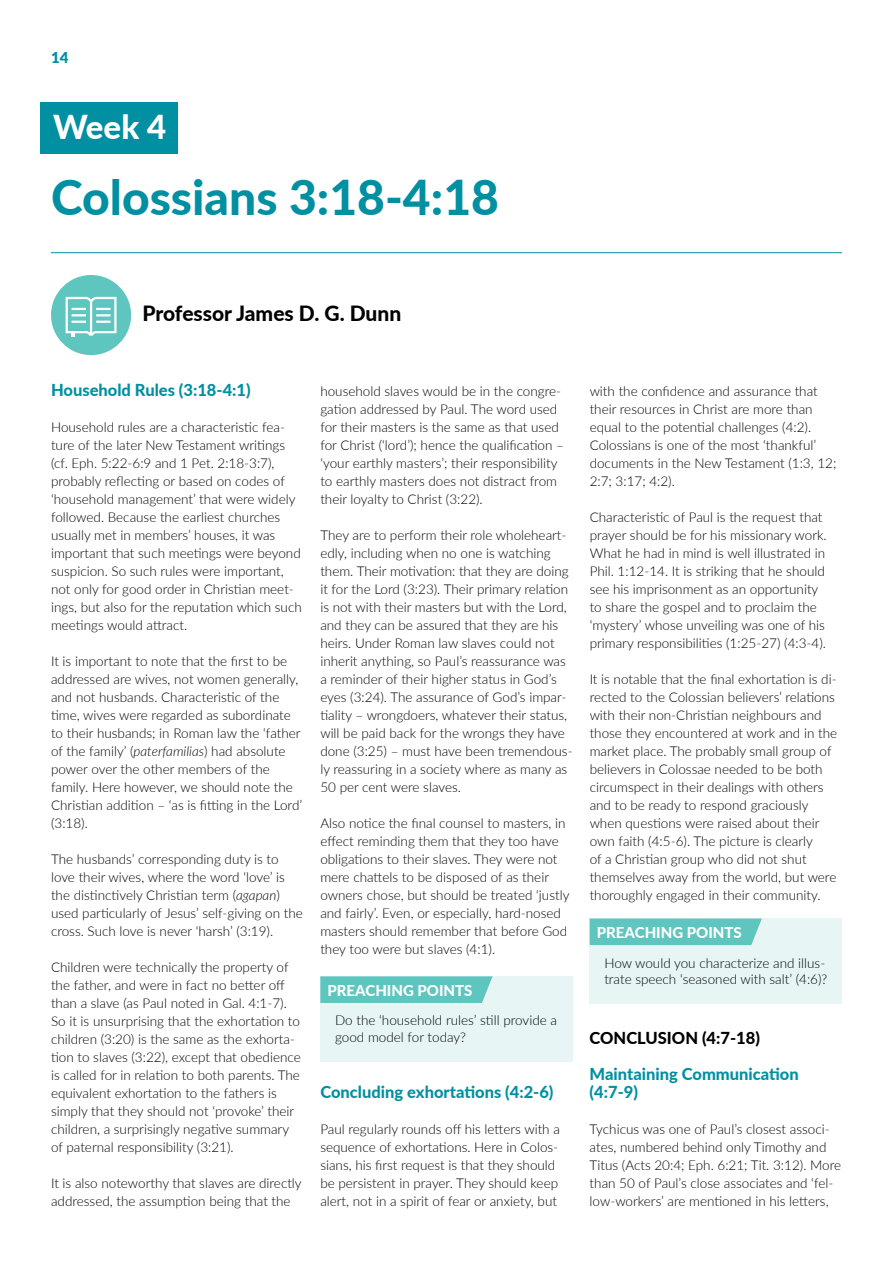
<style>
.page{position:relative;width:893px;height:1263px;background:#fff}
.page>*{position:absolute;margin:0;border:0;box-sizing:border-box;transform-origin:0 0}
.t1{font:800 48px "Lato";color:#0090a1}
.t2{font:800 33px "Lato";color:#fff}
.t3{font:800 21px "Lato";color:#000}
.t4{font:800 16.5px/18px "Lato";color:#0090a1}
.t5{font:800 16.5px "Lato";color:#000}
.t6{font:800 15px "Lato";color:#fff}
.t7{font:900 15px "Lato";color:#0090a1}
.t8{font:300 13.5px/18px "Lato";color:#000}
.s1{font-style:italic}
</style>
<div class="page">
<div style="left:40px;top:102px;width:138px;height:51px;background:#0090a1"></div>
<hr style="left:51px;top:252px;width:791px;height:1px;background:#0090a1">
<div style="left:51px;top:275px;width:80px;height:80px;background:#5fc5bf;border-radius:50%"></div>
<svg style="left:65px;top:296px;width:52px;height:41px"></svg>
<div style="left:320px;top:976px;width:253px;height:86px;background:#e7f6f5"></div>
<svg style="left:320px;top:976px;width:173px;height:27px;background:#65c7c1"></svg>
<div style="left:590px;top:918px;width:252px;height:86px;background:#e7f6f5"></div>
<svg style="left:590px;top:918px;width:172px;height:27px;background:#65c7c1"></svg>
<p class="t7" style="left:51px;top:46px;width:19px">14</p>
<h2 class="t2" style="left:53px;top:103px;width:115px">Week 4</h2>
<h1 class="t1" style="left:51px;top:162px;width:449px">Colossians 3:18-4:18</h1>
<h3 class="t3" style="left:142px;top:297px;width:260px">Professor James D. G. Dunn</h3>
<p class="t4" style="left:51px;top:380px;width:201px">Household Rules (3:18-4:1)</p>
<p class="t8" style="left:51px;top:418px;width:252px">Household rules are a characteristic fea&shy;ture of the later New Testament writings (cf. Eph. 5:22-6:9 and 1 Pet. 2:18-3:7), probably reflecting or based on codes of ‘household management’ that were widely followed. Because the earliest churches usually met in members’ houses, it was important that such meetings were beyond suspicion. So such rules were important, not only for good order in Christian meet&shy;ings, but also for the reputation which such meetings would attract.</p>
<p class="t8" style="left:51px;top:652px;width:253px">It is important to note that the first to be addressed are wives, not women generally, and not husbands. Characteristic of the time, wives were regarded as subordinate to their husbands; in Roman law the ‘father of the family’ (<span class="s1">paterfamilias</span>) had absolute power over the other members of the family. Here however, we should note the Christian addition – ‘as is fitting in the Lord’ (3:18).</p>
<p class="t8" style="left:51px;top:850px;width:253px">The husbands’ corresponding duty is to love their wives, where the word ‘love’ is the distinctively Christian term (<span class="s1">agapan</span>) used particularly of Jesus’ self-giving on the cross. Such love is never ‘harsh’ (3:19).</p>
<p class="t8" style="left:51px;top:958px;width:251px">Children were technically the property of the father, and were in fact no better off than a slave (as Paul noted in Gal. 4:1-7).<br>So it is unsurprising that the exhortation to children (3:20) is the same as the exhorta&shy;tion to slaves (3:22), except that obedience is called for in relation to both parents. The equivalent exhortation to the fathers is simply that they should not ‘provoke’ their children, a surprisingly negative summary of paternal responsibility (3:21).</p>
<p class="t8" style="left:51px;top:1174px;width:252px">It is also noteworthy that slaves are directly addressed, the assumption being that the</p>
<p class="t8" style="left:320px;top:382px;width:245px">household slaves would be in the congre&shy;gation addressed by Paul. The word used for their masters is the same as that used for Christ (‘lord’); hence the qualification – ‘your earthly masters’; their responsibility to earthly masters does not distract from their loyalty to Christ (3:22).</p>
<p class="t8" style="left:320px;top:525px;width:254px">They are to perform their role wholeheart&shy;edly, including when no one is watching them. Their motivation: that they are doing it for the Lord (3:23). Their primary relation is not with their masters but with the Lord, and they can be assured that they are his heirs. Under Roman law slaves could not inherit anything, so Paul’s reassurance was a reminder of their higher status in God’s eyes (3:24). The assurance of God’s impar&shy;tiality – wrongdoers, whatever their status, will be paid back for the wrongs they have done (3:25) – must have been tremendous&shy;ly reassuring in a society where as many as 50 per cent were slaves.</p>
<p class="t8" style="left:320px;top:813px;width:251px">Also notice the final counsel to masters, in effect reminding them that they too have obligations to their slaves. They were not mere chattels to be disposed of as their owners chose, but should be treated ‘justly and fairly’. Even, or especially, hard-nosed masters should remember that before God they too were but slaves (4:1).</p>
<p class="t6" style="left:327px;top:979px;width:147px">PREACHING POINTS</p>
<p class="t8" style="left:335px;top:1012px;width:223px;line-height:16.5px">Do the ‘household rules’ still provide a good model for today?</p>
<p class="t4" style="left:320px;top:1082px;width:235px">Concluding exhortations (4:2-6)</p>
<p class="t8" style="left:320px;top:1120px;width:241px">Paul regularly rounds off his letters with a sequence of exhortations. Here in Colos&shy;sians, his first request is that they should be persistent in prayer. They should keep alert, not in a spirit of fear or anxiety, but</p>
<p class="t8" style="left:590px;top:382px;width:248px">with the confidence and assurance that their resources in Christ are more than equal to the potential challenges (4:2).<br>Colossians is one of the most ‘thankful’ documents in the New Testament (1:3, 12; 2:7; 3:17; 4:2).</p>
<p class="t8" style="left:590px;top:508px;width:239px">Characteristic of Paul is the request that prayer should be for his missionary work.<br>What he had in mind is well illustrated in Phil. 1:12-14. It is striking that he should see his imprisonment as an opportunity to share the gospel and to proclaim the ‘mystery’ whose unveiling was one of his primary responsibilities (1:25-27) (4:3-4).</p>
<p class="t8" style="left:590px;top:670px;width:249px">It is notable that the final exhortation is di&shy;rected to the Colossian believers’ relations with their non-Christian neighbours and those they encountered at work and in the market place. The probably small group of believers in Colossae needed to be both circumspect in their dealings with others and to be ready to respond graciously when questions were raised about their own faith (4:5-6). The picture is clearly<br>of a Christian group who did not shut themselves away from the world, but were thoroughly engaged in their community.</p>
<p class="t6" style="left:597px;top:921px;width:147px">PREACHING POINTS</p>
<p class="t8" style="left:604px;top:954px;width:225px;line-height:16.5px">How would you characterize and illus&shy;trate speech ‘seasoned with salt’ (4:6)?</p>
<p class="t5" style="left:590px;top:1026px;width:172px">CONCLUSION (4:7-18)</p>
<p class="t4" style="left:590px;top:1064px;width:211px">Maintaining Communication (4:7-9)</p>
<p class="t8" style="left:590px;top:1120px;width:253px">Tychicus was one of Paul’s closest associ&shy;ates, numbered behind only Timothy and Titus (Acts 20:4; Eph. 6:21; Tit. 3:12). More than 50 of Paul’s close associates and ‘fel&shy;low-workers’ are mentioned in his letters,</p>
</div>
